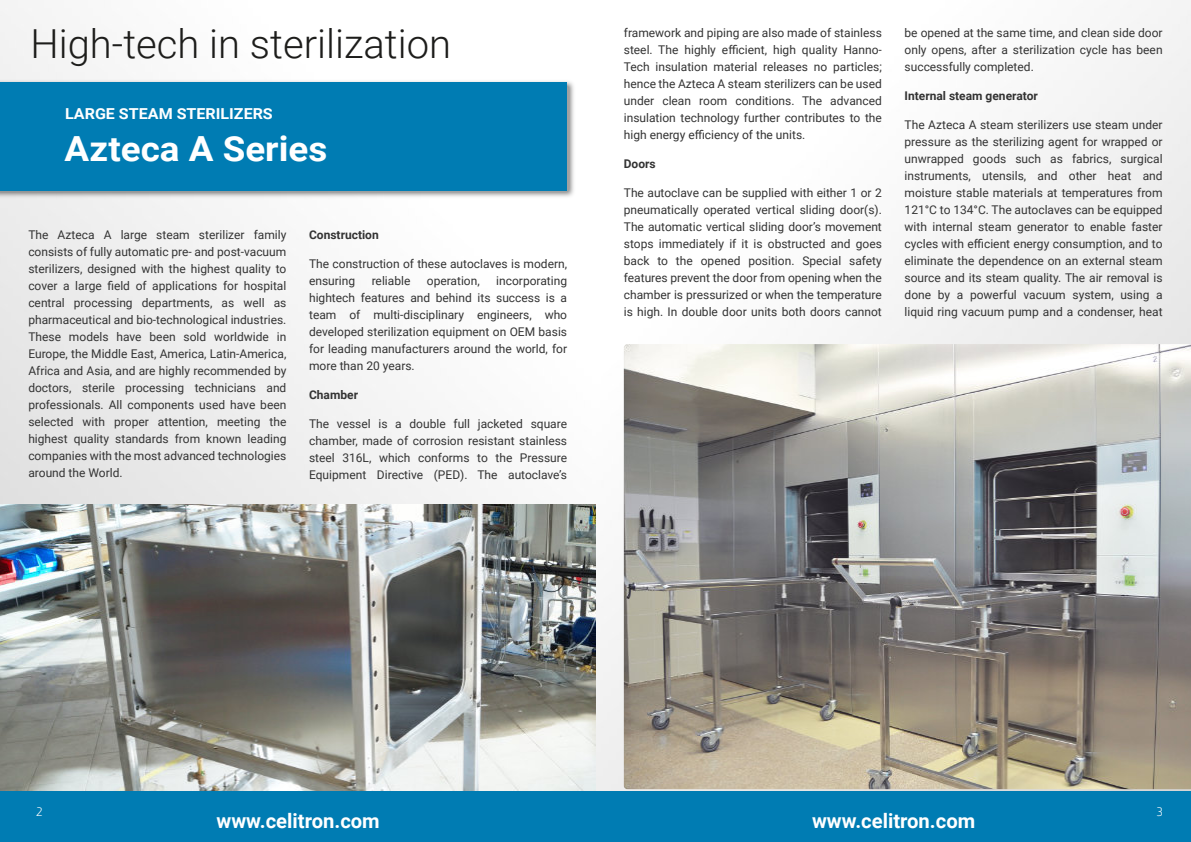
<style>
.page{position:relative;width:1191px;height:842px;background:#fff}
.page>*{position:absolute;margin:0;border:0;box-sizing:border-box;transform-origin:0 0}
.t1{font:300 40px "Roboto";color:#1d1d1b}
.t2{font:700 34.6px "Roboto";color:#fff;scale:1.06 1}
.t3{font:700 20.2px "Roboto";color:#fff}
.t4{font:700 15.1px "Roboto";color:#fff;scale:1.06 1}
.t5{font:12px/17px "Roboto";color:#333;text-align:justify}
.t6{font:700 12px "Roboto";color:#333}
.t7{font:300 12px "Sommet Rounded";color:#fff}
</style>
<div class="page">
<img style="left:0;top:0;width:1191px;height:791px">
<div style="left:0;top:791px;width:595px;height:51px;background:#007cb3"></div>
<div style="left:595px;top:791px;width:596px;height:51px;background:#007cb3"></div>
<img style="left:0;top:79px;width:575px;height:120px">
<div style="left:0;top:82px;width:567px;height:108px;background:#007cb3"></div>
<img style="left:624px;top:344px;width:567px;height:445px">
<img style="left:0;top:504px;width:595px;height:287px">
<h1 class="t1" style="left:30px;top:16px;width:422px">High-tech in sterilization</h1>
<p class="t4" style="left:65px;top:103px;width:197px">LARGE STEAM STERILIZERS</p>
<h2 class="t2" style="left:65px;top:125px;width:249px">Azteca A Series</h2>
<p class="t5" style="left:28px;top:228px;width:259px">The Azteca A large steam sterilizer family consists of fully automatic pre- and post-vacuum sterilizers, designed with the highest quality to cover a large field of applications for hospital central processing departments, as well as pharmaceutical and bio-technological industries.<br>These models have been sold worldwide in Europe, the Middle East, America, Latin-America, Africa and Asia, and are highly recommended by doctors, sterile processing technicians and professionals. All components used have been selected with proper attention, meeting the highest quality standards from known leading companies with the most advanced technologies around the World.</p>
<p class="t6" style="left:309px;top:226px;width:71px">Construction</p>
<p class="t5" style="left:309px;top:257px;width:259px">The construction of these autoclaves is modern, ensuring</p>
<p class="t5" style="left:372px;top:274px;width:40px">reliable</p>
<p class="t5" style="left:427px;top:274px;width:54px">operation,</p>
<p class="t5" style="left:309px;top:274px;width:259px;text-indent:187px">incorporating hightech features and behind its success is a team of multi-disciplinary engineers, who developed sterilization equipment on OEM basis for leading manufacturers around the world, for more than 20 years.</p>
<p class="t6" style="left:309px;top:386px;width:51px">Chamber</p>
<p class="t5" style="left:309px;top:417px;width:259px">The vessel is a double full jacketed square chamber, made of corrosion resistant stainless steel 316L, which conforms to the Pressure Equipment Directive (PED). The autoclave’s</p>
<p class="t5" style="left:624px;top:26px;width:259px">framework and piping are also made of stainless steel. The highly efficient, high quality Hanno-Tech insulation material releases no particles; hence the Azteca A steam sterilizers can be used under clean room conditions. The advanced insulation technology further contributes to the high energy efficiency of the units.</p>
<p class="t6" style="left:624px;top:156px;width:33px">Doors</p>
<p class="t5" style="left:624px;top:186px;width:259px">The autoclave can be supplied with either 1 or 2 pneumatically operated vertical sliding door(s).<br>The automatic vertical sliding door’s movement stops immediately if it is obstructed and goes back to the opened position. Special safety features prevent the door from opening when the chamber is pressurized or when the temperature is high. In double door units both doors cannot</p>
<p class="t5" style="left:904px;top:26px;width:259px">be opened at the same time, and clean side door only opens, after a sterilization cycle has been successfully completed.</p>
<p class="t6" style="left:904px;top:88px;width:135px">Internal steam generator</p>
<p class="t5" style="left:904px;top:118px;width:259px">The Azteca A steam sterilizers use steam under pressure as the sterilizing agent for wrapped or unwrapped goods such as fabrics, surgical instruments, utensils, and other heat and moisture stable materials at temperatures from 121°C to 134°C. The autoclaves can be equipped with internal steam generator to enable faster cycles with efficient energy consumption, and to eliminate the dependence on an external steam source and its steam quality. The air removal is done by a powerful vacuum system, using a liquid ring vacuum pump and a condenser, heat</p>
<p class="t7" style="left:36px;top:809px;width:8px">2</p>
<h3 class="t3" style="left:216px;top:807px;width:165px">www.celitron.com</h3>
<h3 class="t3" style="left:812px;top:807px;width:165px">www.celitron.com</h3>
<p class="t7" style="left:1156px;top:809px;width:7px">3</p>
</div>
